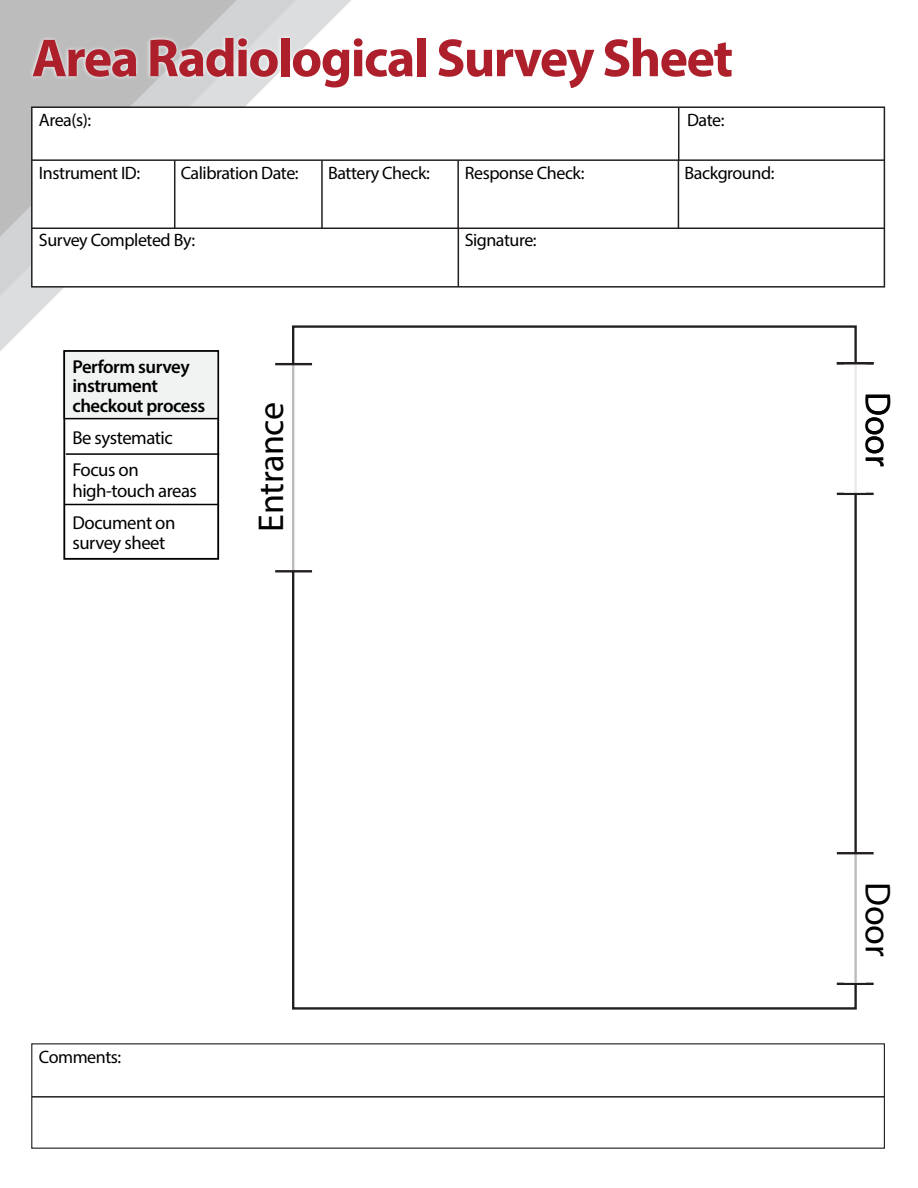
<style>
.page{position:relative;width:918px;height:1188px;background:#fff}
.page>*{position:absolute;margin:0;border:0;box-sizing:border-box;transform-origin:0 0}
.t1{font:700 54px "Myriad Pro";letter-spacing:-.03em;color:#ac1f2b}
.t2{font:36px "Myriad Pro";letter-spacing:-.01em;color:#000}
.t3{font:18.75px/32.4px "Myriad Pro";letter-spacing:-.025em;color:#000}
.t4{font:600 18.75px/19.5px "Myriad Pro";letter-spacing:-.025em;color:#000}
.t5{font:18px "Myriad Pro";letter-spacing:-.025em;color:#000}
</style>
<div class="page">
<svg style="left:0;top:0;width:351px;height:352px"></svg>
<svg style="left:0;top:0;width:296px;height:296px"></svg>
<svg style="left:0;top:0;width:237px;height:237px;background:#bfbebf"></svg>
<img style="left:26px;top:25px;width:325px;height:75px">
<div style="left:31px;top:106px;width:854px;height:182px;background:#fff;border:2px solid #231f20"></div>
<hr style="left:678px;top:108px;width:1px;height:52px;background:#231f20">
<hr style="left:174px;top:160px;width:1px;height:68px;background:#231f20">
<hr style="left:321px;top:160px;width:2px;height:68px;background:#231f20">
<hr style="left:458px;top:228px;width:1px;height:59px;background:#231f20">
<hr style="left:678px;top:160px;width:1px;height:68px;background:#231f20">
<hr style="left:457px;top:160px;width:2px;height:68px;background:#231f20">
<hr style="left:32px;top:228px;width:852px;height:1px;background:#231f20">
<hr style="left:32px;top:159px;width:852px;height:2px;background:#231f20">
<div style="left:31px;top:1043px;width:854px;height:106px;background:#fff;border:1px solid #231f20"></div>
<hr style="left:32px;top:1096px;width:852px;height:2px;background:#231f20">
<svg style="left:283px;top:365px;width:22px;height:205px"></svg>
<hr style="left:275px;top:363px;width:37px;height:2px;background:#231f20">
<hr style="left:275px;top:570px;width:37px;height:2px;background:#231f20">
<hr style="left:837px;top:493px;width:37px;height:2px;background:#231f20">
<svg style="left:844px;top:364px;width:22px;height:128px"></svg>
<hr style="left:837px;top:362px;width:37px;height:2px;background:#231f20">
<hr style="left:837px;top:983px;width:37px;height:2px;background:#231f20">
<svg style="left:844px;top:854px;width:22px;height:128px"></svg>
<hr style="left:837px;top:852px;width:37px;height:2px;background:#231f20">
<div style="left:63px;top:350px;width:156px;height:210px;background:#fff;border:2px solid #000"></div>
<hr style="left:66px;top:453px;width:153px;height:2px;background:#000">
<hr style="left:64px;top:504px;width:154px;height:1px;background:#000">
<div style="left:64px;top:350px;width:155px;height:69px;background:#f1f2f2;border:2px solid #000"></div>
<h1 class="t1" style="left:32px;top:23px;width:703px">Area Radiological Survey Sheet</h1>
<p class="t5" style="left:39px;top:109px;width:54px">Area(s):</p>
<p class="t5" style="left:687px;top:109px;width:39px">Date:</p>
<p class="t5" style="left:39px;top:162px;width:103px">Instrument ID:</p>
<p class="t5" style="left:181px;top:162px;width:119px">Calibration Date:</p>
<p class="t5" style="left:328px;top:162px;width:103px">Battery Check:</p>
<p class="t5" style="left:465px;top:162px;width:121px">Response Check:</p>
<p class="t5" style="left:685px;top:162px;width:91px">Background:</p>
<p class="t5" style="left:39px;top:229px;width:158px">Survey Completed By:</p>
<p class="t4" style="left:72px;top:356px;width:134px">Perform survey instrument checkout process</p>
<p class="t3" style="left:72px;top:421px;width:102px">Be systematic<br>Focus on</p>
<p class="t3" style="left:72px;top:474px;width:126px">high-touch areas<br>Document on</p>
<p class="t3" style="left:72px;top:527px;width:94px">survey sheet</p>
<p class="t5" style="left:465px;top:229px;width:73px">Signature:</p>
<h2 class="t2" style="left:249px;top:532px;width:131px;rotate:-90deg">Entrance</h2>
<h2 class="t2" style="left:900px;top:392px;width:76px;rotate:90deg">Door</h2>
<p class="t5" style="left:39px;top:1046px;width:84px">Comments:</p>
<h2 class="t2" style="left:900px;top:882px;width:76px;rotate:90deg">Door</h2>
</div>
